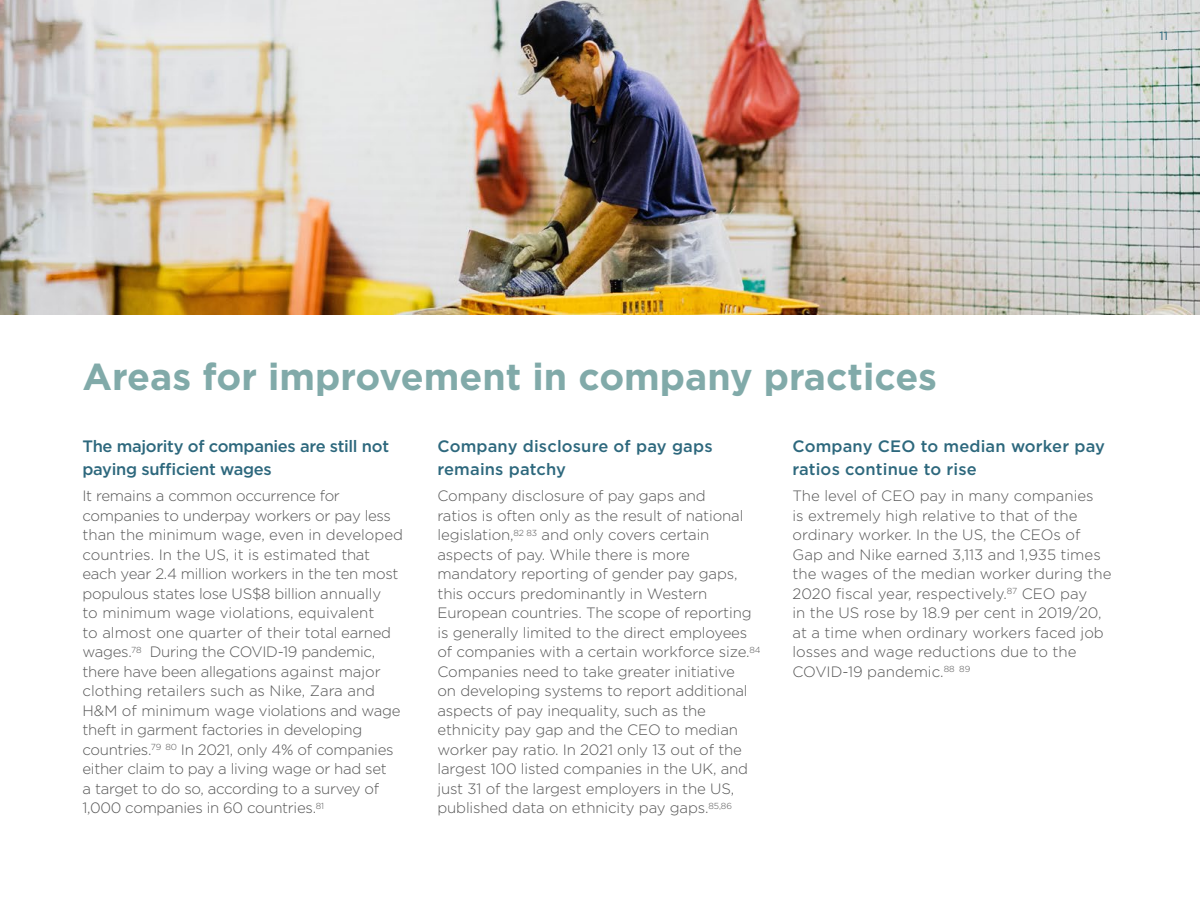
<style>
.page{position:relative;width:1200px;height:900px;background:#fff}
.page>*{position:absolute;margin:0;border:0;box-sizing:border-box;transform-origin:0 0}
.t1{font:700 37.5px "Gotham";color:#81aaa9}
.t2{font:500 16.5px/22.5px "Gotham";color:#2d687d}
.t3{font:500 16.5px/22.5px "Gotham";letter-spacing:-.02em;color:#2d687d}
.t4{font:300 15px/19.5px "Gotham";letter-spacing:-.01em;color:#565656}
.t5{font:11.85px "Gotham";color:#2d687d}
</style>
<div class="page">
<img style="left:0;top:0;width:1200px;height:315px">
<p class="t5" style="left:1160px;top:28px;width:10px">11</p>
<h1 class="t1" style="left:82px;top:352px;width:856px">Areas for improvement in company practices</h1>
<p class="t3" style="left:82px;top:435px;width:308px">The majority of companies are still not paying sufficient wages</p>
<p class="t4" style="left:82px;top:486px;width:322px">It remains a common occurrence for companies to underpay workers or pay less than the minimum wage, even in developed countries. In the US, it is estimated that each year 2.4 million workers in the ten most populous states lose US$8 billion annually<br>to minimum wage violations, equivalent<br>to almost one quarter of their total earned wages.<sup>78</sup> During the COVID-19 pandemic, there have been allegations against major clothing retailers such as Nike, Zara and H&amp;M of minimum wage violations and wage theft in garment factories in developing countries.<sup>79</sup> <sup>80</sup> In 2021, only 4% of companies either claim to pay a living wage or had set<br>a target to do so, according to a survey of 1,000 companies in 60 countries.<sup>81</sup></p>
<p class="t2" style="left:438px;top:435px;width:277px">Company disclosure of pay gaps remains patchy</p>
<p class="t4" style="left:437px;top:486px;width:325px">Company disclosure of pay gaps and<br>ratios is often only as the result of national legislation,<sup>82</sup> <sup>83</sup> and only covers certain aspects of pay. While there is more mandatory reporting of gender pay gaps, this occurs predominantly in Western European countries. The scope of reporting is generally limited to the direct employees of companies with a certain workforce size.<sup>84<br></sup>Companies need to take greater initiative<br>on developing systems to report additional aspects of pay inequality, such as the ethnicity pay gap and the CEO to median worker pay ratio. In 2021 only 13 out of the largest 100 listed companies in the UK, and just 31 of the largest employers in the US, published data on ethnicity pay gaps.<sup>85,86</sup></p>
<p class="t2" style="left:793px;top:435px;width:314px">Company CEO to median worker pay ratios continue to rise</p>
<p class="t4" style="left:792px;top:486px;width:321px">The level of CEO pay in many companies<br>is extremely high relative to that of the ordinary worker. In the US, the CEOs of Gap and Nike earned 3,113 and 1,935 times the wages of the median worker during the 2020 fiscal year, respectively.<sup>87</sup> CEO pay<br>in the US rose by 18.9 per cent in 2019/20, at a time when ordinary workers faced job losses and wage reductions due to the COVID-19 pandemic.<sup>88</sup> <sup>89</sup></p>
</div>
